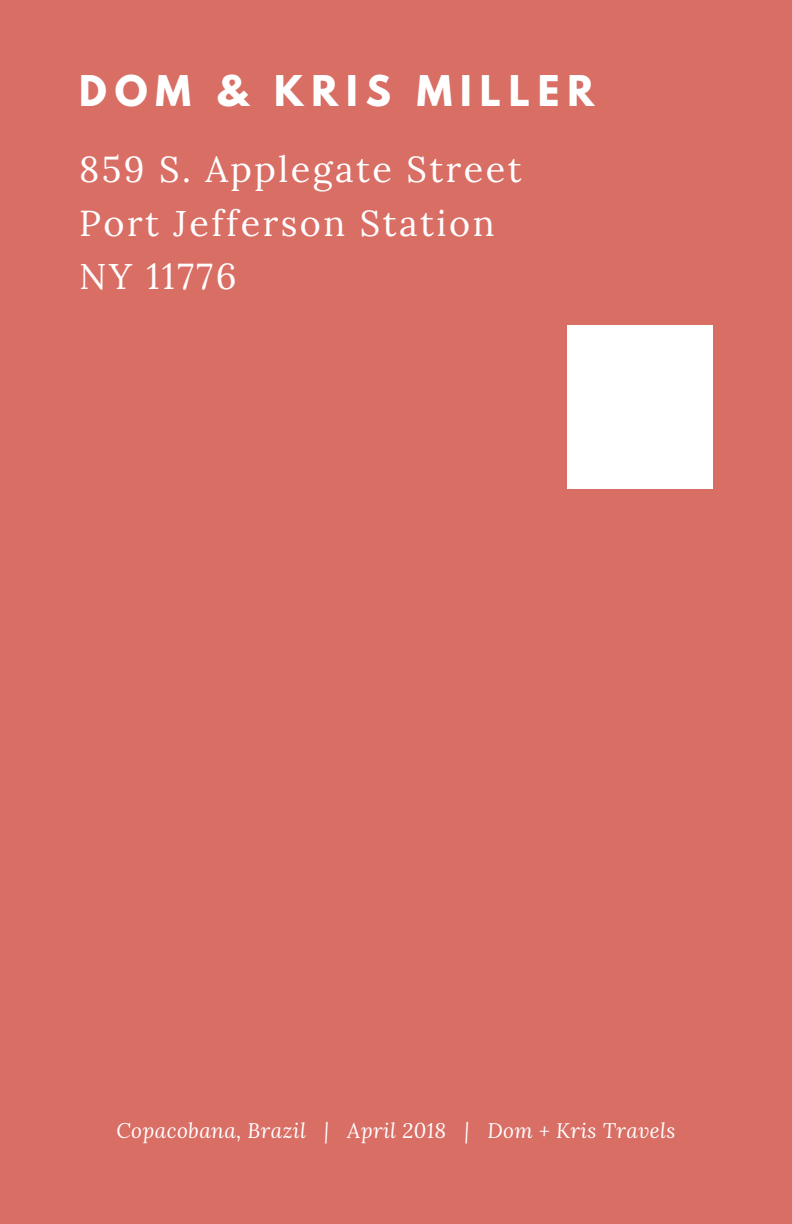
<style>
.page{position:relative;width:792px;height:1224px;background:#d96e65}
.page>*{position:absolute;margin:0;border:0;box-sizing:border-box;transform-origin:0 0}
.t1{font:700 37.6px "League Spartan";letter-spacing:.21em;color:#fff}
.t2{font:36px/53.6px "Lora";letter-spacing:.07em;color:#fff}
.t3{font:italic 20.8px "Lora";letter-spacing:.02em;color:#fff}
</style>
<div class="page">
<div style="left:567px;top:325px;width:145px;height:164px;background:#fff"></div>
<p class="t1" style="left:79px;top:72px;width:517px">DOM &amp; KRIS MILLER</p>
<p class="t2" style="left:79px;top:142px;width:444px">859 S. Applegate Street<br>Port Jefferson Station<br>NY 11776</p>
<p class="t3" style="left:117px;top:1117px;width:560px">Copacobana, Brazil | April 2018 | Dom + Kris Travels</p>
</div>
